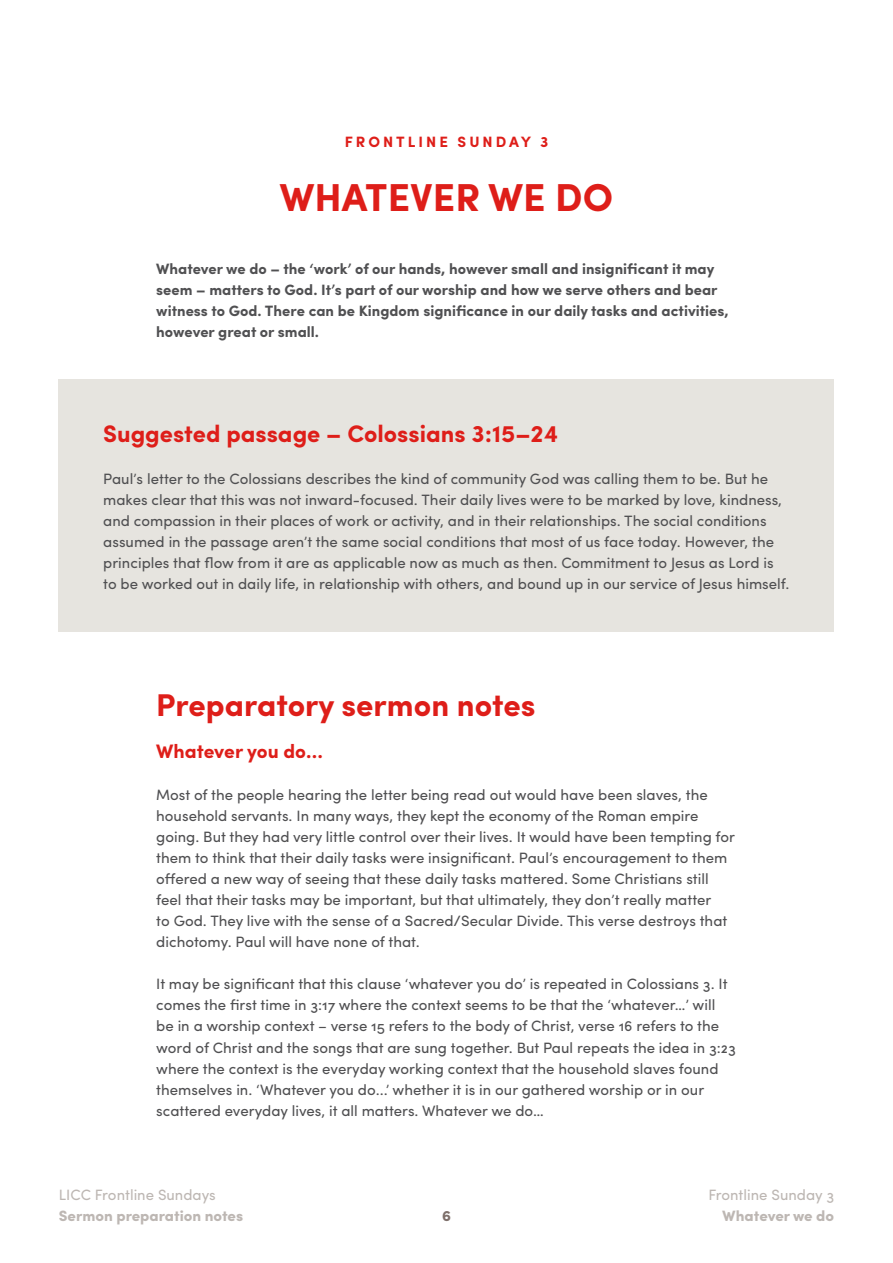
<style>
.page{position:relative;width:893px;height:1263px;background:#fff}
.page>*{position:absolute;margin:0;border:0;box-sizing:border-box;transform-origin:0 0}
.h2_service_title{font:700 39px "Sofia Pro";color:#de1e19}
.t1{font:700 31.5px "Sofia Pro";color:#de1e19}
.t2{font:700 24px "Sofia Pro";color:#de1e19}
.t3{font:700 19.5px "Sofia Pro";color:#de1e19}
.body{font:15px/21px "Sofia Pro";color:#505052}
.body_intro{font:700 15px/21px "Sofia Pro";color:#505052}
.t4{font:15px "Sofia Pro";color:#bdb7b3}
.t5{font:900 15px "Sofia Pro";color:#bdb7b3}
.h6_service{font:700 15px "Sofia Pro";letter-spacing:.2em;color:#de1e19}
.t6{font:900 15px "Sofia Pro";color:#7e706b}
</style>
<div class="page">
<div style="left:59px;top:379px;width:775px;height:252px;background:#e6e4df"></div>
<p class="h6_service" style="left:345px;top:131px;width:205px">FRONTLINE SUNDAY 3</p>
<p class="h2_service_title" style="left:280px;top:167px;width:335px">WHATEVER WE DO</p>
<p class="body_intro" style="left:156px;top:257px;width:574px">Whatever we do – the ‘work’ of our hands, however small and insignificant it may seem – matters to God. It’s part of our worship and how we serve others and bear witness to God. There can be Kingdom significance in our daily tasks and activities, however great or small.</p>
<p class="t2" style="left:103px;top:415px;width:456px">Suggested passage – Colossians 3:15–24</p>
<p class="body" style="left:103px;top:467px;width:688px">Paul’s letter to the Colossians describes the kind of community God was calling them to be. But he makes clear that this was not inward-focused. Their daily lives were to be marked by love, kindness, and compassion in their places of work or activity, and in their relationships. The social conditions assumed in the passage aren’t the same social conditions that most of us face today. However, the principles that flow from it are as applicable now as much as then. Commitment to Jesus as Lord is to be worked out in daily life, in relationship with others, and bound up in our service of Jesus himself.</p>
<p class="t1" style="left:156px;top:681px;width:381px">Preparatory sermon notes</p>
<p class="t3" style="left:156px;top:736px;width:168px">Whatever you do…</p>
<p class="body" style="left:156px;top:783px;width:580px">Most of the people hearing the letter being read out would have been slaves, the household servants. In many ways, they kept the economy of the Roman empire going. But they had very little control over their lives. It would have been tempting for them to think that their daily tasks were insignificant. Paul’s encouragement to them offered a new way of seeing that these daily tasks mattered. Some Christians still feel that their tasks may be important, but that ultimately, they don’t really matter<br>to God. They live with the sense of a Sacred/Secular Divide. This verse destroys that dichotomy. Paul will have none of that.</p>
<p class="body" style="left:156px;top:972px;width:581px">It may be significant that this clause ‘whatever you do’ is repeated in Colossians 3. It comes the first time in 3:17 where the context seems to be that the ‘whatever…’ will be in a worship context – verse 15 refers to the body of Christ, verse 16 refers to the word of Christ and the songs that are sung together. But Paul repeats the idea in 3:23 where the context is the everyday working context that the household slaves found themselves in. ‘Whatever you do...’ whether it is in our gathered worship or in our scattered everyday lives, it all matters. Whatever we do…</p>
<p class="t4" style="left:59px;top:1183px;width:159px">LICC Frontline Sundays</p>
<p class="t5" style="left:59px;top:1204px;width:186px">Sermon preparation notes</p>
<p class="t6" style="left:442px;top:1204px;width:10px">6</p>
<p class="t4" style="left:708px;top:1183px;width:127px">Frontline Sunday 3</p>
<p class="t5" style="left:722px;top:1204px;width:113px">Whatever we do</p>
</div>
